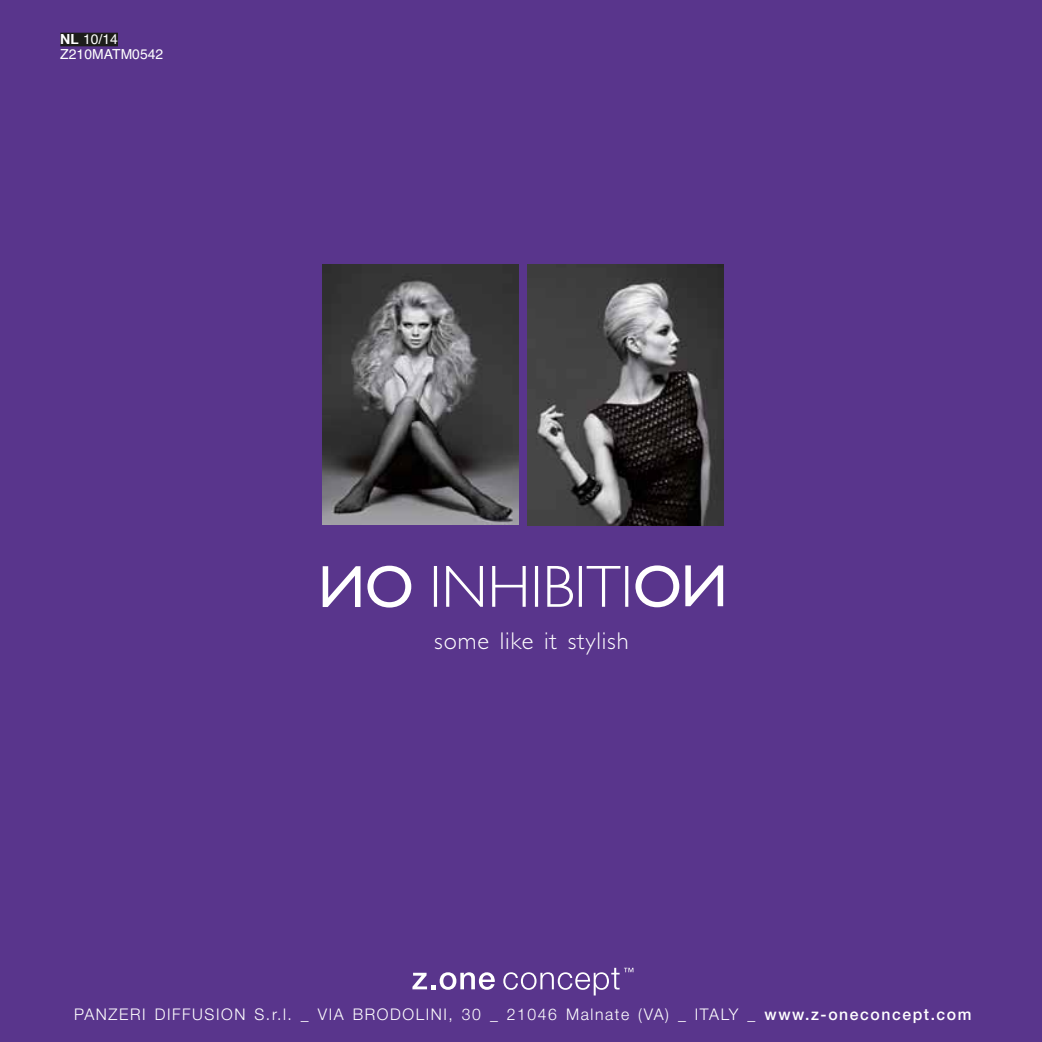
<style>
.page{position:relative;width:1042px;height:1042px;background:#59358c}
.page>*{position:absolute;margin:0;border:0;box-sizing:border-box;transform-origin:0 0}
.t1{font:300 24.32px "Gill Sans Std";letter-spacing:.035em;color:#fff}
.t2{font:300 16.1px "Helvetica Neue LT Std";letter-spacing:.1em;color:#fff}
.t3{font:13.83px/14.7px "Helvetica";letter-spacing:.005em;color:#fff}
.s1{font-family:"Helvetica Neue CE";font-weight:700}
.s2{font-weight:500}
</style>
<div class="page">
<svg style="left:412px;top:972px;width:83px;height:18px"></svg>
<svg style="left:503px;top:968px;width:130px;height:27px"></svg>
<div style="left:60px;top:33px;width:58px;height:13px;background:#1d1d1b"></div>
<svg style="left:434px;top:565px;width:245px;height:42px"></svg>
<svg style="left:323px;top:566px;width:88px;height:41px"></svg>
<svg style="left:685px;top:565px;width:38px;height:41px"></svg>
<img style="left:323px;top:264px;width:195px;height:261px">
<img style="left:527px;top:264px;width:196px;height:261px">
<p class="t3" style="left:60px;top:32px;width:105px"><span class="s1">NL</span> 10/14<br>Z210MATM0542</p>
<h1 class="t1" style="left:434px;top:627px;width:196px">some like it stylish</h1>
<p class="t2" style="left:74px;top:1004px;width:899px">PANZERI DIFFUSION S.r.l. _ VIA BRODOLINI, 30 _ 21046 Malnate (VA) _ ITALY _ <span class="s2">www.z-oneconcept.com</span></p>
</div>
